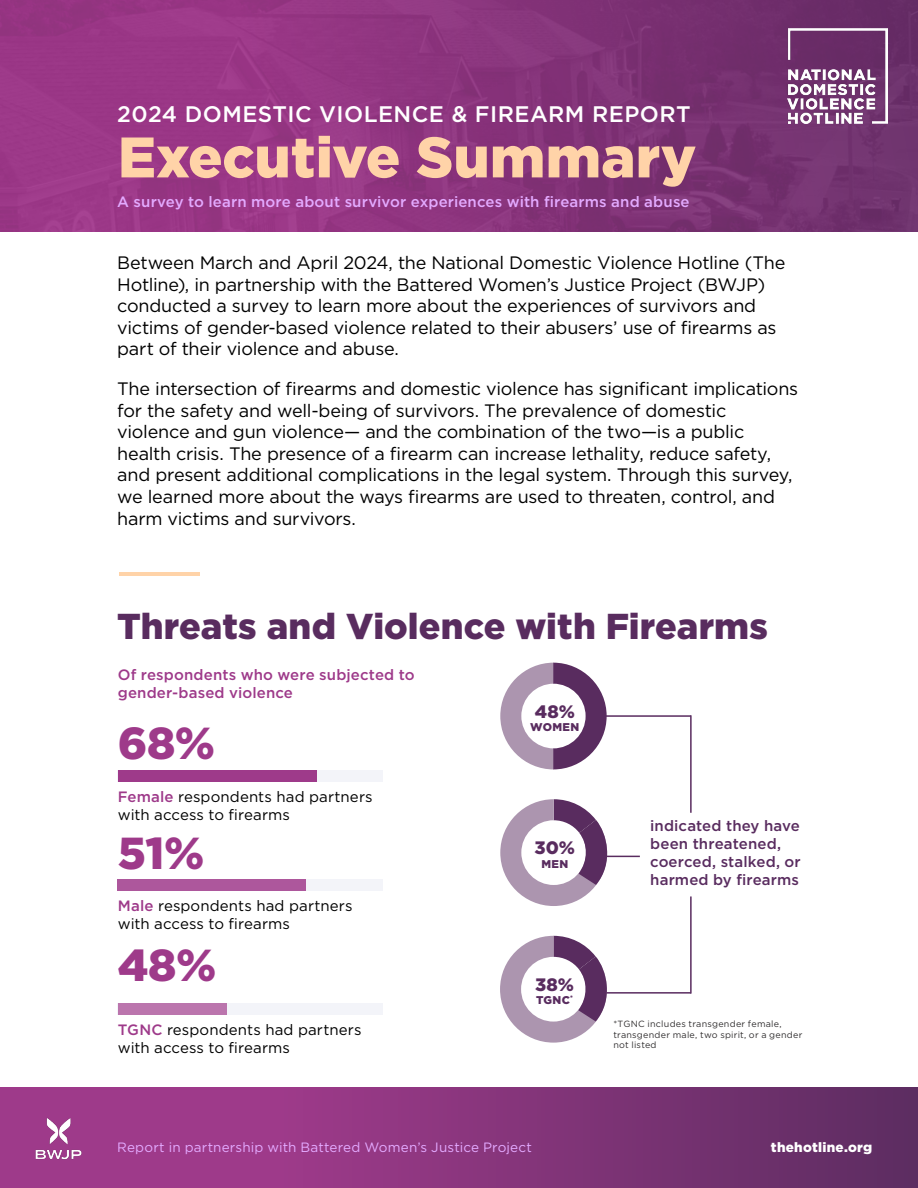
<style>
.page{position:relative;width:918px;height:1188px;background:#fff}
.page>*{position:absolute;margin:0;border:0;box-sizing:border-box;transform-origin:0 0}
.t1{font:900 57px "Gotham";letter-spacing:.005em;color:#ffd3a8}
.t2{font:900 44.85px "Gotham";color:#9e3a8a}
.t3{font:900 36px "Gotham";color:#592c5f}
.t4{font:500 22.5px "Gotham";letter-spacing:.02em;color:#fff}
.t5{font:18px/21.6px "Gotham";letter-spacing:-.015em;color:#000}
.t6{font:900 18px "Gotham";color:#592c5f}
.t7{font:15px/18px "Gotham";letter-spacing:.01em;color:#000}
.t8{font:500 15px/18px "Gotham";letter-spacing:.01em;color:#592c5f}
.t9{font:500 15px "Gotham";letter-spacing:.01em;color:#e3aaff}
.t10{font:500 15px/18px "Gotham";letter-spacing:.01em;color:#9e3a8a}
.t11{font:13.5px "Gotham";letter-spacing:.01em;color:#e3aaff}
.t12{font:900 13.5px "Gotham";letter-spacing:.02em;color:#fff}
.t13{font:900 11.25px "Gotham";letter-spacing:.035em;color:#592c5f}
.t14{font:9px/10.8px "Gotham";letter-spacing:.025em;color:#333132}
.s1{font-weight:500;color:#9e3a8a}
</style>
<div class="page">
<div style="left:0;top:1087px;width:918px;height:101px;background:linear-gradient(to right,#ac3d93,#622e65)"></div>
<img style="left:0;top:0;width:918px;height:231px">
<img style="left:24px;top:1112px;width:69px;height:61px">
<img style="left:788px;top:28px;width:99px;height:95px">
<hr style="left:119px;top:572px;width:81px;height:4px;background:#ffd3a8">
<div style="left:118px;top:1003px;width:265px;height:11px;background:#f3f4f9"></div>
<div style="left:118px;top:1003px;width:109px;height:11px;background:#bb75ad"></div>
<hr style="left:602px;top:992px;width:89px;height:2px;background:#592c5f">
<div style="left:118px;top:770px;width:265px;height:11px;background:#f3f4f9"></div>
<div style="left:118px;top:770px;width:199px;height:11px;background:#9e3a8a"></div>
<div style="left:118px;top:879px;width:265px;height:11px;background:#f3f4f9"></div>
<div style="left:118px;top:879px;width:188px;height:11px;background:#ad579c"></div>
<svg style="left:500px;top:663px;width:107px;height:106px"></svg>
<svg style="left:500px;top:799px;width:114px;height:107px"></svg>
<svg style="left:500px;top:936px;width:114px;height:107px"></svg>
<hr style="left:602px;top:856px;width:38px;height:1px;background:#592c5f">
<hr style="left:602px;top:715px;width:89px;height:2px;background:#592c5f">
<hr style="left:690px;top:715px;width:2px;height:98px;background:#592c5f">
<hr style="left:690px;top:896px;width:2px;height:98px;background:#592c5f">
<p class="t4" style="left:117px;top:100px;width:575px">2024 DOMESTIC VIOLENCE &amp; FIREARM REPORT</p>
<h1 class="t1" style="left:118px;top:118px;width:580px">Executive Summary</h1>
<p class="t9" style="left:117px;top:192px;width:574px">A survey to learn more about survivor experiences with firearms and abuse</p>
<p class="t5" style="left:117px;top:251px;width:670px">Between March and April 2024, the National Domestic Violence Hotline (The Hotline), in partnership with the Battered Women’s Justice Project (BWJP) conducted a survey to learn more about the experiences of survivors and victims of gender-based violence related to their abusers’ use of firearms as part of their violence and abuse.</p>
<p class="t5" style="left:117px;top:377px;width:682px">The intersection of firearms and domestic violence has significant implications for the safety and well-being of survivors. The prevalence of domestic violence and gun violence— and the combination of the two—is a public health crisis. The presence of a firearm can increase lethality, reduce safety, and present additional complications in the legal system. Through this survey, we learned more about the ways firearms are used to threaten, control, and harm victims and survivors.</p>
<h3 class="t3" style="left:117px;top:601px;width:652px">Threats and Violence with Firearms</h3>
<p class="t10" style="left:118px;top:666px;width:298px">Of respondents who were subjected to gender-based violence</p>
<h2 class="t2" style="left:118px;top:712px;width:99px">68%</h2>
<p class="t7" style="left:118px;top:788px;width:256px"><span class="s1">Female</span> respondents had partners with access to firearms</p>
<h2 class="t2" style="left:118px;top:823px;width:88px">51%</h2>
<p class="t7" style="left:118px;top:897px;width:236px"><span class="s1">Male</span> respondents had partners with access to firearms</p>
<h2 class="t2" style="left:118px;top:934px;width:100px">48%</h2>
<p class="t6" style="left:535px;top:699px;width:42px">48%</p>
<p class="t13" style="left:530px;top:719px;width:51px">WOMEN</p>
<p class="t6" style="left:535px;top:835px;width:42px">30%</p>
<p class="t13" style="left:541px;top:856px;width:28px">MEN</p>
<p class="t6" style="left:535px;top:972px;width:40px">38%</p>
<p class="t13" style="left:536px;top:992px;width:39px">TGNC<sup>*</sup></p>
<p class="t8" style="left:650px;top:817px;width:152px">indicated they have been threatened, coerced, stalked, or harmed by firearms</p>
<p class="t7" style="left:118px;top:1021px;width:245px"><span class="s1">TGNC</span> respondents had partners with access to firearms</p>
<p class="t14" style="left:613px;top:1018px;width:191px">*TGNC includes transgender female, transgender male, two spirit, or a gender not listed</p>
<p class="t11" style="left:117px;top:1138px;width:416px">Report in partnership with Battered Women’s Justice Project</p>
<p class="t12" style="left:771px;top:1138px;width:103px">thehotline.org</p>
</div>
